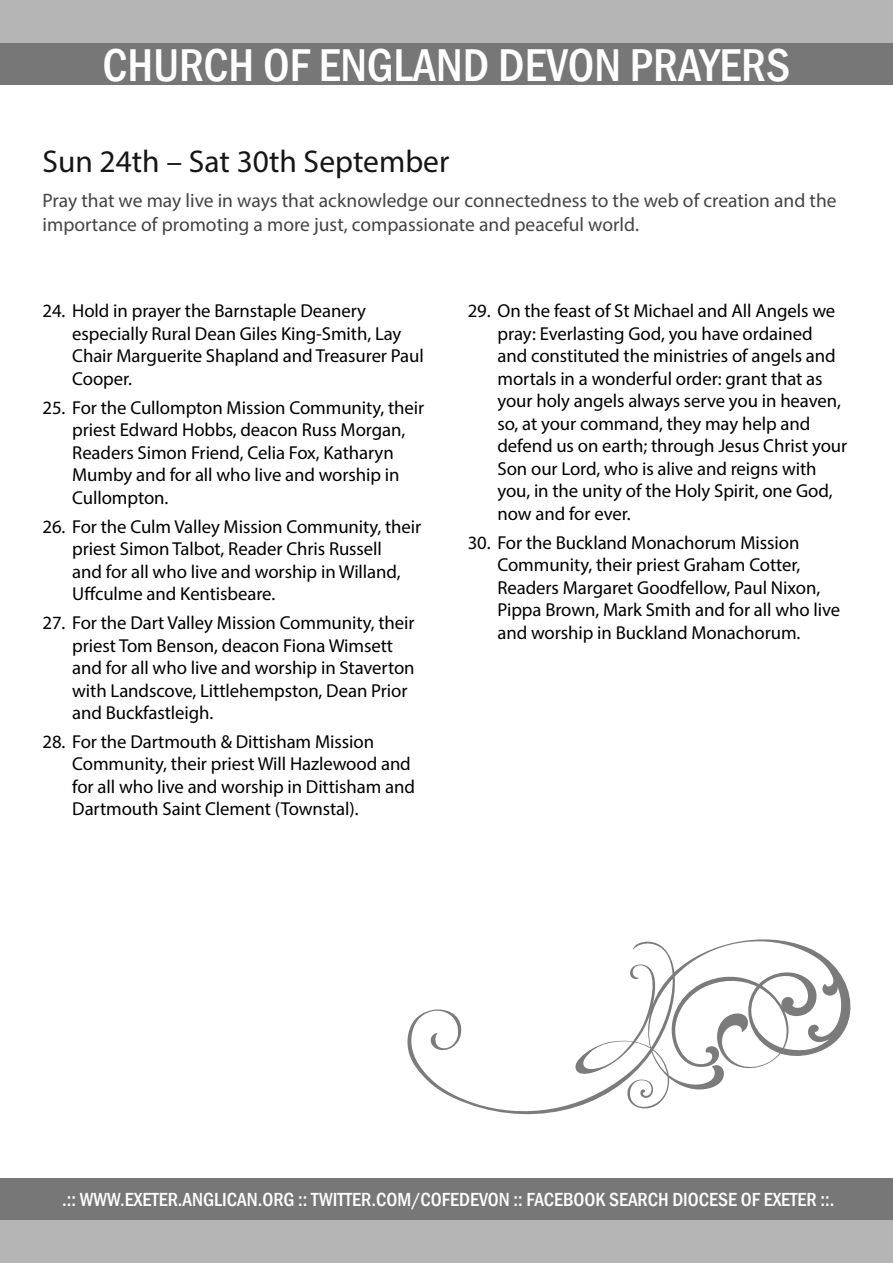
<style>
.page{position:relative;width:893px;height:1263px;background:#fff}
.page>*{position:absolute;margin:0;border:0;box-sizing:border-box;transform-origin:0 0}
.t1{font:500 condensed 47.25px "Franklin Gothic";color:#fff}
.t2{font:31.5px "Myriad Pro";color:#161616}
.t3{font:19.5px/23.4px "Myriad Pro";color:#444}
.t4{font:500 condensed 19.5px "Franklin Gothic";color:#fff}
.t5{font:18.75px/22.5px "Myriad Pro";letter-spacing:-.005em;color:#000}
</style>
<div class="page">
<div style="left:0;top:43px;width:893px;height:42px;background:#777"></div>
<div style="left:0;top:0;width:893px;height:43px;background:#b5b5b5"></div>
<div style="left:0;top:1178px;width:893px;height:42px;background:#777"></div>
<div style="left:0;top:1220px;width:893px;height:43px;background:#b5b5b5"></div>
<svg style="left:407px;top:939px;width:444px;height:176px"></svg>
<svg style="left:581px;top:979px;width:92px;height:95px"></svg>
<svg style="left:751px;top:974px;width:58px;height:74px"></svg>
<h1 class="t1" style="left:103px;top:34px;width:689px">CHURCH OF ENGLAND DEVON PRAYERS</h1>
<h2 class="t2" style="left:43px;top:142px;width:408px">Sun 24th – Sat 30th September</h2>
<p class="t3" style="left:43px;top:189px;width:795px">Pray that we may live in ways that acknowledge our connectedness to the web of creation and the importance of promoting a more just, compassionate and peaceful world.</p>
<p class="t5" style="left:72px;top:300px;width:353px;text-indent:-30px">24. Hold in prayer the Barnstaple Deanery especially Rural Dean Giles King-Smith, Lay Chair Marguerite Shapland and Treasurer Paul Cooper.</p>
<p class="t5" style="left:72px;top:396px;width:354px;text-indent:-30px">25. For the Cullompton Mission Community, their priest Edward Hobbs, deacon Russ Morgan, Readers Simon Friend, Celia Fox, Katharyn Mumby and for all who live and worship in Cullompton.</p>
<p class="t5" style="left:72px;top:515px;width:350px;text-indent:-30px">26. For the Culm Valley Mission Community, their priest Simon Talbot, Reader Chris Russell<br>and for all who live and worship in Willand, Uffculme and Kentisbeare.</p>
<p class="t5" style="left:72px;top:611px;width:344px;text-indent:-30px">27. For the Dart Valley Mission Community, their priest Tom Benson, deacon Fiona Wimsett and for all who live and worship in Staverton with Landscove, Littlehempston, Dean Prior and Buckfastleigh.</p>
<p class="t5" style="left:72px;top:730px;width:344px;text-indent:-30px">28. For the Dartmouth &amp; Dittisham Mission Community, their priest Will Hazlewood and for all who live and worship in Dittisham and Dartmouth Saint Clement (Townstal).</p>
<p class="t5" style="left:497px;top:300px;width:351px;text-indent:-30px">29. On the feast of St Michael and All Angels we pray: Everlasting God, you have ordained<br>and constituted the ministries of angels and mortals in a wonderful order: grant that as your holy angels always serve you in heaven, so, at your command, they may help and defend us on earth; through Jesus Christ your Son our Lord, who is alive and reigns with you, in the unity of the Holy Spirit, one God, now and for ever.</p>
<p class="t5" style="left:497px;top:531px;width:344px;text-indent:-30px">30. For the Buckland Monachorum Mission Community, their priest Graham Cotter, Readers Margaret Goodfellow, Paul Nixon, Pippa Brown, Mark Smith and for all who live and worship in Buckland Monachorum.</p>
<p class="t4" style="left:62px;top:1187px;width:774px">.:: WWW.EXETER.ANGLICAN.ORG :: TWITTER.COM/COFEDEVON :: FACEBOOK SEARCH DIOCESE OF EXETER ::.</p>
</div>
